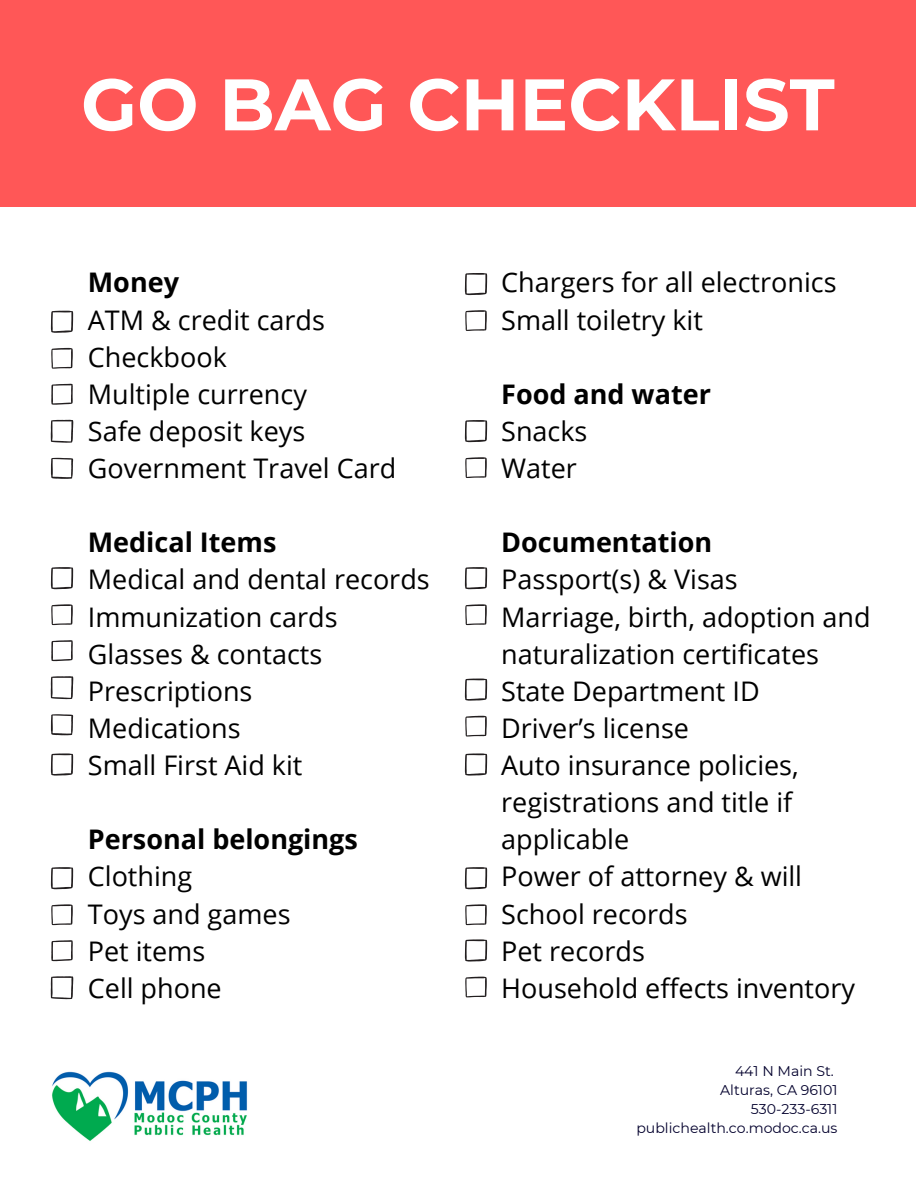
<style>
.page{position:relative;width:918px;height:1188px;background:#fff}
.page>*{position:absolute;margin:0;border:0;box-sizing:border-box;transform-origin:0 0}
.t1{font:700 72.75px "Montserrat";color:#fff}
.t2{font:27px/37.2px "Open Sans";color:#000}
.t3{font:700 27px "Open Sans";color:#000}
.t4{font:14.1px/19px "Montserrat";color:#03002d;text-align:right}
</style>
<div class="page">
<div style="left:0;top:0;width:916px;height:207px;background:#ff5757"></div>
<svg style="left:51px;top:458px;width:22px;height:21px"></svg>
<svg style="left:51px;top:420px;width:22px;height:23px"></svg>
<svg style="left:51px;top:384px;width:22px;height:21px"></svg>
<svg style="left:51px;top:311px;width:22px;height:22px"></svg>
<svg style="left:51px;top:348px;width:22px;height:21px"></svg>
<svg style="left:51px;top:714px;width:22px;height:21px"></svg>
<svg style="left:51px;top:676px;width:22px;height:23px"></svg>
<svg style="left:51px;top:640px;width:22px;height:21px"></svg>
<svg style="left:51px;top:567px;width:22px;height:22px"></svg>
<svg style="left:51px;top:604px;width:22px;height:21px"></svg>
<svg style="left:51px;top:976px;width:22px;height:23px"></svg>
<svg style="left:51px;top:940px;width:22px;height:21px"></svg>
<svg style="left:51px;top:867px;width:22px;height:22px"></svg>
<svg style="left:51px;top:904px;width:22px;height:21px"></svg>
<svg style="left:465px;top:567px;width:22px;height:22px"></svg>
<svg style="left:465px;top:604px;width:22px;height:21px"></svg>
<svg style="left:465px;top:753px;width:22px;height:23px"></svg>
<svg style="left:465px;top:273px;width:22px;height:22px"></svg>
<svg style="left:465px;top:310px;width:22px;height:21px"></svg>
<svg style="left:465px;top:420px;width:22px;height:22px"></svg>
<svg style="left:465px;top:457px;width:22px;height:21px"></svg>
<svg style="left:465px;top:939px;width:22px;height:23px"></svg>
<svg style="left:465px;top:977px;width:22px;height:20px"></svg>
<svg style="left:51px;top:753px;width:22px;height:23px"></svg>
<img style="left:52px;top:1071px;width:195px;height:70px">
<svg style="left:465px;top:679px;width:22px;height:22px"></svg>
<svg style="left:465px;top:716px;width:22px;height:21px"></svg>
<svg style="left:465px;top:867px;width:22px;height:22px"></svg>
<svg style="left:465px;top:904px;width:22px;height:21px"></svg>
<h1 class="t1" style="left:81px;top:60px;width:755px">GO BAG CHECKLIST</h1>
<p class="t3" style="left:88px;top:264px;width:93px">Money</p>
<p class="t2" style="left:88px;top:301px;width:310px">ATM &amp; credit cards<br>Checkbook<br>Multiple currency<br>Safe deposit keys<br>Government Travel Card</p>
<p class="t3" style="left:88px;top:524px;width:190px">Medical Items</p>
<p class="t2" style="left:88px;top:560px;width:343px">Medical and dental records<br>Immunization cards<br>Glasses &amp; contacts<br>Prescriptions<br>Medications<br>Small First Aid kit</p>
<p class="t3" style="left:88px;top:821px;width:272px">Personal belongings</p>
<p class="t2" style="left:88px;top:857px;width:204px">Clothing<br>Toys and games<br>Pet items<br>Cell phone</p>
<p class="t2" style="left:501px;top:263px;width:337px">Chargers for all electronics<br>Small toiletry kit</p>
<p class="t3" style="left:501px;top:375px;width:211px">Food and water</p>
<p class="t2" style="left:501px;top:412px;width:88px">Snacks<br>Water</p>
<p class="t3" style="left:501px;top:524px;width:212px">Documentation</p>
<p class="t2" style="left:501px;top:560px;width:371px">Passport(s) &amp; Visas<br>Marriage, birth, adoption and naturalization certificates<br>State Department ID<br>Driver’s license<br>Auto insurance policies, registrations and title if applicable<br>Power of attorney &amp; will<br>School records<br>Pet records<br>Household effects inventory</p>
<p class="t4" style="left:636px;top:1061px;width:203px">441 N Main St.<br>Alturas, CA 96101<br>530-233-6311 publichealth.co.modoc.ca.us</p>
</div>
